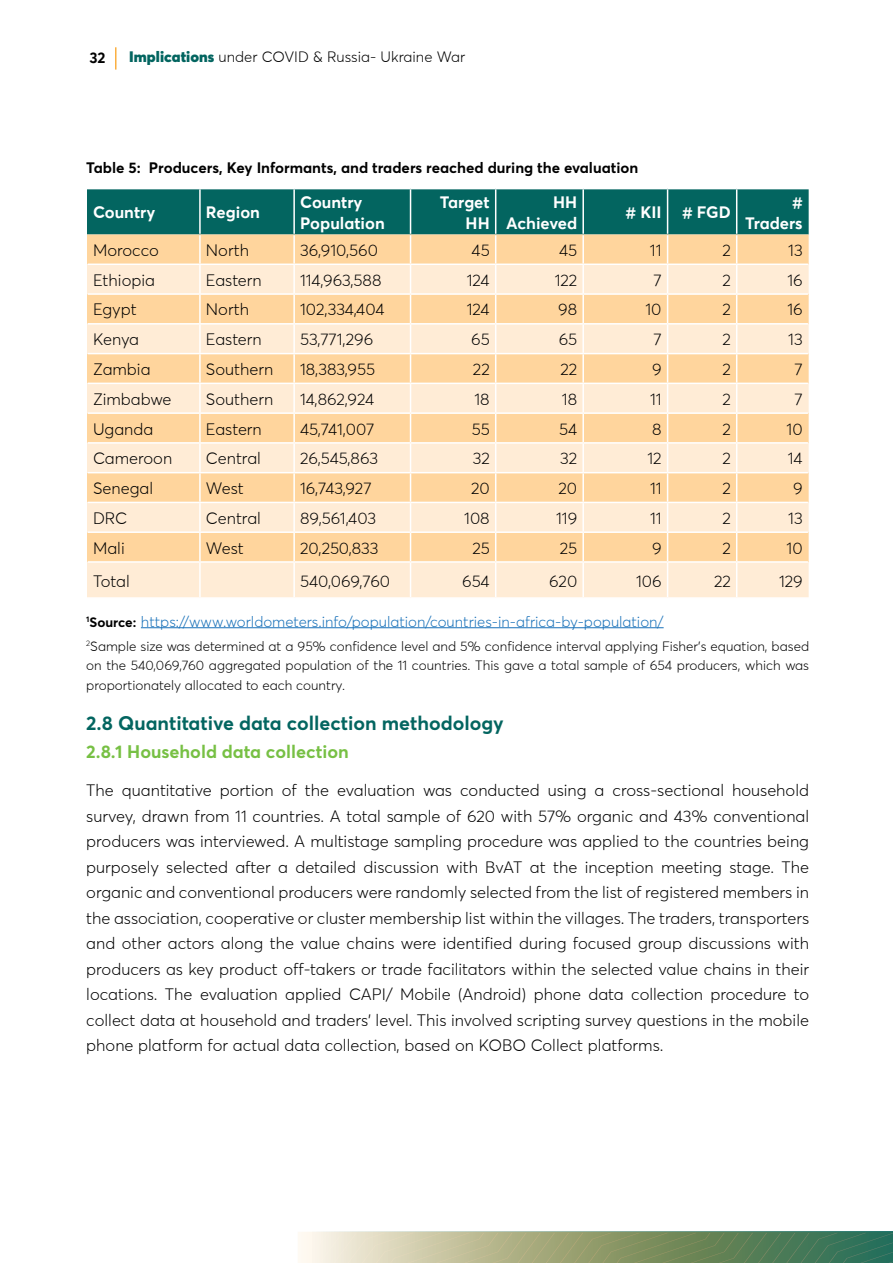
<style>
.page{position:relative;width:893px;height:1263px;background:#fff}
.page>*{position:absolute;margin:0;border:0;box-sizing:border-box;transform-origin:0 0}
.t1{font:700 19.5px "Averta";color:#036560}
.t2{font:700 18px "Averta";color:#77c044}
.t3{font:300 16.5px/25.5px "Averta Std";color:#010101;text-align:justify}
.t4{font:700 16.5px/21px "Averta Std";color:#fff;text-align:right}
.t5{font:300 15px "Averta Std";color:#1871b9}
.t6{font:700 15px "Averta";color:#010101}
.t7{font:300 15px "Averta Std";color:#010101}
.t8{font:700 15px "Averta Std";color:#010101}
.t9{font:300 13.5px/19.5px "Averta Std";color:#010101;text-align:justify}
.s1{font-family:"Averta";font-weight:900;color:#036560}
.s2{font-family:"Averta";font-weight:700;font-size:13.5px;color:#010101}
</style>
<div class="page">
<svg style="left:298px;top:1232px;width:594px;height:31px;background:#92a480"></svg>
<hr style="left:892px;top:1232px;width:1px;height:31px;background:#036560">
<hr style="left:115px;top:47px;width:2px;height:23px;background:#fbb042">
<hr style="left:141px;top:627px;width:523px;height:1px;background:#1871b9">
<div style="left:87px;top:561px;width:722px;height:36px;background:#ffecd6"></div>
<svg style="left:87px;top:189px;width:722px;height:372px;background:#e0d2b0"></svg>
<hr style="left:88px;top:561px;width:112px;height:2px;background:#fff">
<hr style="left:200px;top:561px;width:94px;height:2px;background:#fff">
<hr style="left:199px;top:563px;width:2px;height:34px;background:#fff">
<hr style="left:294px;top:561px;width:117px;height:2px;background:#fff">
<hr style="left:293px;top:563px;width:2px;height:34px;background:#fff">
<hr style="left:411px;top:561px;width:85px;height:2px;background:#fff">
<hr style="left:410px;top:563px;width:1px;height:34px;background:#fff">
<hr style="left:496px;top:561px;width:87px;height:2px;background:#fff">
<hr style="left:495px;top:563px;width:1px;height:34px;background:#fff">
<hr style="left:583px;top:561px;width:85px;height:2px;background:#fff">
<hr style="left:582px;top:563px;width:2px;height:34px;background:#fff">
<hr style="left:668px;top:561px;width:69px;height:2px;background:#fff">
<hr style="left:667px;top:563px;width:1px;height:34px;background:#fff">
<hr style="left:737px;top:561px;width:71px;height:2px;background:#fff">
<hr style="left:736px;top:563px;width:1px;height:34px;background:#fff">
<p class="t8" style="left:89px;top:48px;width:18px">32</p>
<p class="t7" style="left:129px;top:47px;width:337px"><span class="s1">Implications</span> under COVID &amp; Russia- Ukraine War</p>
<p class="t6" style="left:86px;top:158px;width:554px">Table 5: Producers, Key Informants, and traders reached during the evaluation</p>
<p class="t4" style="left:93px;top:201px;width:64px">Country</p>
<p class="t4" style="left:206px;top:201px;width:56px">Region</p>
<p class="t4" style="left:300px;top:191px;width:86px;text-align:left">Country<br>Population</p>
<p class="t4" style="left:440px;top:191px;width:51px">Target<br>HH</p>
<p class="t4" style="left:506px;top:191px;width:73px">HH<br>Achieved</p>
<p class="t4" style="left:625px;top:201px;width:107px"># KII # FGD</p>
<p class="t4" style="left:745px;top:191px;width:59px">#<br>Traders</p>
<p class="t3" style="left:93px;top:237px;width:68px">Morocco</p>
<p class="t3" style="left:206px;top:237px;width:45px">North</p>
<p class="t3" style="left:300px;top:237px;width:79px">36,910,560</p>
<p class="t3" style="left:472px;top:237px;width:20px">45</p>
<p class="t3" style="left:559px;top:237px;width:20px">45</p>
<p class="t3" style="left:650px;top:237px;width:13px">11</p>
<p class="t3" style="left:722px;top:237px;width:10px">2</p>
<p class="t3" style="left:788px;top:237px;width:16px">13</p>
<p class="t3" style="left:93px;top:267px;width:64px">Ethiopia</p>
<p class="t3" style="left:206px;top:267px;width:57px">Eastern</p>
<p class="t3" style="left:300px;top:267px;width:83px">114,963,588</p>
<p class="t3" style="left:467px;top:267px;width:24px">124</p>
<p class="t3" style="left:555px;top:267px;width:24px">122</p>
<p class="t3" style="left:653px;top:267px;width:10px">7</p>
<p class="t3" style="left:722px;top:267px;width:10px">2</p>
<p class="t3" style="left:787px;top:267px;width:17px">16</p>
<p class="t3" style="left:93px;top:297px;width:45px">Egypt</p>
<p class="t3" style="left:206px;top:297px;width:45px">North</p>
<p class="t3" style="left:300px;top:297px;width:86px">102,334,404</p>
<p class="t3" style="left:467px;top:297px;width:24px">124</p>
<p class="t3" style="left:558px;top:297px;width:21px">98</p>
<p class="t3" style="left:645px;top:297px;width:18px">10</p>
<p class="t3" style="left:722px;top:297px;width:10px">2</p>
<p class="t3" style="left:787px;top:297px;width:17px">16</p>
<p class="t3" style="left:93px;top:327px;width:48px">Kenya</p>
<p class="t3" style="left:206px;top:327px;width:57px">Eastern</p>
<p class="t3" style="left:300px;top:327px;width:75px">53,771,296</p>
<p class="t3" style="left:471px;top:327px;width:20px">65</p>
<p class="t3" style="left:559px;top:327px;width:20px">65</p>
<p class="t3" style="left:653px;top:327px;width:10px">7</p>
<p class="t3" style="left:722px;top:327px;width:10px">2</p>
<p class="t3" style="left:788px;top:327px;width:16px">13</p>
<p class="t3" style="left:93px;top:356px;width:59px">Zambia</p>
<p class="t3" style="left:206px;top:356px;width:69px">Southern</p>
<p class="t3" style="left:300px;top:356px;width:76px">18,383,955</p>
<p class="t3" style="left:473px;top:356px;width:18px">22</p>
<p class="t3" style="left:560px;top:356px;width:18px">22</p>
<p class="t3" style="left:652px;top:356px;width:11px">9</p>
<p class="t3" style="left:722px;top:356px;width:10px">2</p>
<p class="t3" style="left:795px;top:356px;width:10px">7</p>
<p class="t3" style="left:93px;top:386px;width:80px">Zimbabwe</p>
<p class="t3" style="left:206px;top:386px;width:69px">Southern</p>
<p class="t3" style="left:300px;top:386px;width:76px">14,862,924</p>
<p class="t3" style="left:474px;top:386px;width:17px">18</p>
<p class="t3" style="left:562px;top:386px;width:17px">18</p>
<p class="t3" style="left:650px;top:386px;width:13px">11</p>
<p class="t3" style="left:722px;top:386px;width:10px">2</p>
<p class="t3" style="left:795px;top:386px;width:10px">7</p>
<p class="t3" style="left:93px;top:416px;width:62px">Uganda</p>
<p class="t3" style="left:206px;top:416px;width:57px">Eastern</p>
<p class="t3" style="left:300px;top:416px;width:76px">45,741,007</p>
<p class="t3" style="left:472px;top:416px;width:20px">55</p>
<p class="t3" style="left:559px;top:416px;width:20px">54</p>
<p class="t3" style="left:652px;top:416px;width:11px">8</p>
<p class="t3" style="left:722px;top:416px;width:10px">2</p>
<p class="t3" style="left:787px;top:416px;width:18px">10</p>
<p class="t3" style="left:93px;top:446px;width:81px">Cameroon</p>
<p class="t3" style="left:206px;top:446px;width:56px">Central</p>
<p class="t3" style="left:300px;top:446px;width:79px">26,545,863</p>
<p class="t3" style="left:473px;top:446px;width:18px">32</p>
<p class="t3" style="left:560px;top:446px;width:18px">32</p>
<p class="t3" style="left:647px;top:446px;width:16px">12</p>
<p class="t3" style="left:722px;top:446px;width:10px">2</p>
<p class="t3" style="left:788px;top:446px;width:16px">14</p>
<p class="t3" style="left:93px;top:475px;width:62px">Senegal</p>
<p class="t3" style="left:206px;top:475px;width:39px">West</p>
<p class="t3" style="left:300px;top:475px;width:73px">16,743,927</p>
<p class="t3" style="left:471px;top:475px;width:20px">20</p>
<p class="t3" style="left:559px;top:475px;width:20px">20</p>
<p class="t3" style="left:650px;top:475px;width:13px">11</p>
<p class="t3" style="left:722px;top:475px;width:10px">2</p>
<p class="t3" style="left:793px;top:475px;width:11px">9</p>
<p class="t3" style="left:93px;top:505px;width:35px">DRC</p>
<p class="t3" style="left:206px;top:505px;width:56px">Central</p>
<p class="t3" style="left:300px;top:505px;width:77px">89,561,403</p>
<p class="t3" style="left:464px;top:505px;width:27px">108</p>
<p class="t3" style="left:556px;top:505px;width:23px">119</p>
<p class="t3" style="left:650px;top:505px;width:13px">11</p>
<p class="t3" style="left:722px;top:505px;width:10px">2</p>
<p class="t3" style="left:788px;top:505px;width:16px">13</p>
<p class="t3" style="left:93px;top:535px;width:33px">Mali</p>
<p class="t3" style="left:206px;top:535px;width:39px">West</p>
<p class="t3" style="left:300px;top:535px;width:80px">20,250,833</p>
<p class="t3" style="left:472px;top:535px;width:19px">25</p>
<p class="t3" style="left:560px;top:535px;width:19px">25</p>
<p class="t3" style="left:652px;top:535px;width:11px">9</p>
<p class="t3" style="left:722px;top:535px;width:10px">2</p>
<p class="t3" style="left:787px;top:535px;width:18px">10</p>
<p class="t3" style="left:93px;top:568px;width:38px">Total</p>
<p class="t3" style="left:300px;top:568px;width:91px">540,069,760</p>
<p class="t3" style="left:462px;top:568px;width:29px">654</p>
<p class="t3" style="left:549px;top:568px;width:30px">620</p>
<p class="t3" style="left:636px;top:568px;width:27px">106</p>
<p class="t3" style="left:714px;top:568px;width:18px">22</p>
<p class="t3" style="left:779px;top:568px;width:25px">129</p>
<p class="t5" style="left:86px;top:612px;width:579px"><sup>1</sup><span class="s2">Source:</span> https://www.worldometers.info/population/countries-in-africa-by-population/</p>
<p class="t9" style="left:86px;top:636px;width:724px"><sup>2</sup>Sample size was determined at a 95% confidence level and 5% confidence interval applying Fisher’s equation, based on the 540,069,760 aggregated population of the 11 countries. This gave a total sample of 654 producers, which was proportionately allocated to each country.</p>
<p class="t1" style="left:86px;top:710px;width:419px">2.8 Quantitative data collection methodology</p>
<p class="t2" style="left:86px;top:740px;width:264px">2.8.1 Household data collection</p>
<p class="t3" style="left:86px;top:778px;width:724px">The quantitative portion of the evaluation was conducted using a cross-sectional household survey, drawn from 11 countries. A total sample of 620 with 57% organic and 43% conventional producers was interviewed. A multistage sampling procedure was applied to the countries being purposely selected after a detailed discussion with BvAT at the inception meeting stage. The organic and conventional producers were randomly selected from the list of registered members in the association, cooperative or cluster membership list within the villages. The traders, transporters and other actors along the value chains were identified during focused group discussions with producers as key product off-takers or trade facilitators within the selected value chains in their locations. The evaluation applied CAPI/ Mobile (Android) phone data collection procedure to collect data at household and traders’ level. This involved scripting survey questions in the mobile phone platform for actual data collection, based on KOBO Collect platforms.</p>
</div>
